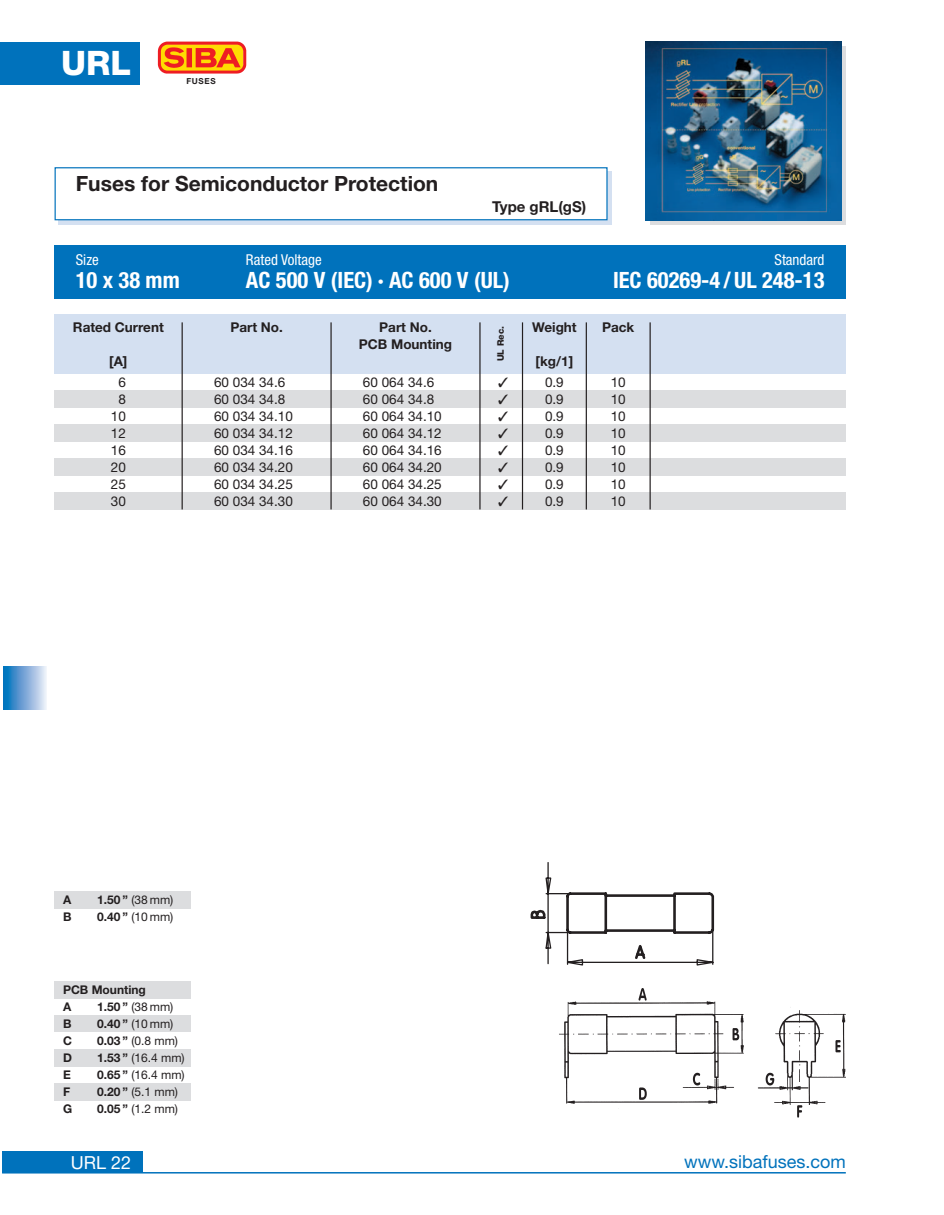
<style>
.page{position:relative;width:944px;height:1215px;background:#fff}
.page>*{position:absolute;margin:0;border:0;box-sizing:border-box;transform-origin:0 0}
.t1{font:800 33.75px "Helvetica Neue";color:#fff}
.t2{font:700 condensed 22.5px "Helvetica Neue";color:#fff}
.t3{font:700 21px "Helvetica Neue";color:#231f20}
.t4{font:18px "Helvetica Neue";color:#0072bc}
.t5{font:18px "Helvetica Neue";color:#fff}
.t6{font:condensed 15px "Helvetica Neue";color:#fff}
.t7{font:700 15px "Helvetica Neue";color:#231f20}
.t8{font:13.5px "Helvetica Neue";color:#231f20}
.t9{font:700 13.5px "Helvetica Neue";color:#231f20}
.t10{font:12px "Helvetica Neue";color:#231f20}
.t11{font:700 12px/17px "Helvetica Neue";color:#231f20}
.t12{font:800 9px "Helvetica Neue";color:#231f20}
.t13{font:700 8.25px "Helvetica Neue";letter-spacing:.085em;color:#231f20}
.s1{font-weight:700}
</style>
<div class="page">
<div style="left:0;top:42px;width:140px;height:42px;background:#0072bc"></div>
<div style="left:2px;top:1152px;width:140px;height:21px;background:#0072bc"></div>
<hr style="left:2px;top:1172px;width:843px;height:2px;background:#0072bc">
<img style="left:157px;top:41px;width:90px;height:33px">
<svg style="left:3px;top:667px;width:43px;height:42px;background:#73a8d7"></svg>
<svg style="left:650px;top:46px;width:195px;height:179px;background:#adc1d1"></svg>
<img style="left:646px;top:42px;width:195px;height:178px">
<div style="left:55px;top:314px;width:790px;height:59px;background:#d4e0f1"></div>
<div style="left:55px;top:390px;width:790px;height:17px;background:#dcdddf"></div>
<div style="left:55px;top:424px;width:790px;height:17px;background:#dcdddf"></div>
<div style="left:55px;top:458px;width:790px;height:17px;background:#dcdddf"></div>
<div style="left:55px;top:492px;width:790px;height:17px;background:#dcdddf"></div>
<div style="left:55px;top:246px;width:790px;height:53px;background:#0072bc"></div>
<hr style="left:181px;top:322px;width:2px;height:187px;background:#231f20">
<hr style="left:330px;top:322px;width:1px;height:187px;background:#231f20">
<hr style="left:479px;top:322px;width:1px;height:187px;background:#231f20">
<hr style="left:585px;top:322px;width:2px;height:187px;background:#231f20">
<hr style="left:649px;top:322px;width:1px;height:187px;background:#231f20">
<hr style="left:522px;top:322px;width:1px;height:187px;background:#231f20">
<svg style="left:59px;top:171px;width:553px;height:54px;background:#c4d7ed"></svg>
<div style="left:55px;top:168px;width:552px;height:52px;background:#fff"></div>
<div style="left:55px;top:167px;width:552px;height:53px;border:1px solid #0072bc"></div>
<svg style="left:530px;top:862px;width:185px;height:104px"></svg>
<div style="left:55px;top:892px;width:136px;height:17px;background:#dcdddf"></div>
<div style="left:55px;top:981px;width:136px;height:17px;background:#dcdddf"></div>
<div style="left:55px;top:1015px;width:136px;height:17px;background:#dcdddf"></div>
<div style="left:55px;top:1049px;width:136px;height:17px;background:#dcdddf"></div>
<div style="left:55px;top:1083px;width:136px;height:18px;background:#dcdddf"></div>
<img style="left:559px;top:988px;width:287px;height:130px">
<h1 class="t1" style="left:61px;top:51px;width:71px">URL</h1>
<p class="t13" style="left:186px;top:78px;width:31px">FUSES</p>
<h3 class="t3" style="left:76px;top:176px;width:364px">Fuses for Semiconductor Protection</h3>
<p class="t7" style="left:492px;top:201px;width:96px">Type gRL(gS)</p>
<p class="t6" style="left:76px;top:254px;width:25px">Size</p>
<p class="t6" style="left:246px;top:254px;width:77px">Rated Voltage</p>
<p class="t6" style="left:774px;top:254px;width:51px">Standard</p>
<h2 class="t2" style="left:76px;top:272px;width:105px">10 x 38 mm</h2>
<h2 class="t2" style="left:246px;top:272px;width:265px">AC 500 V (IEC) · AC 600 V (UL)</h2>
<h2 class="t2" style="left:613px;top:272px;width:213px">IEC 60269-4 / UL 248-13</h2>
<p class="t12" style="left:497px;top:361px;width:37px;rotate:-90deg">UL Rec.</p>
<p class="t9" style="left:73px;top:322px;width:92px">Rated Current</p>
<p class="t9" style="left:230px;top:322px;width:54px">Part No.</p>
<p class="t9" style="left:379px;top:322px;width:54px">Part No.</p>
<p class="t9" style="left:532px;top:322px;width:46px">Weight</p>
<p class="t9" style="left:602px;top:322px;width:34px">Pack</p>
<p class="t9" style="left:359px;top:339px;width:95px">PCB Mounting</p>
<p class="t9" style="left:109px;top:356px;width:20px">[A]</p>
<p class="t9" style="left:535px;top:356px;width:39px">[kg/1]</p>
<p class="t8" style="left:118px;top:378px;width:9px">6</p>
<p class="t8" style="left:214px;top:378px;width:73px">60 034 34.6</p>
<p class="t8" style="left:363px;top:378px;width:73px">60 064 34.6</p>
<p class="t8" style="left:545px;top:378px;width:20px">0.9</p>
<p class="t8" style="left:610px;top:378px;width:17px">10</p>
<p class="t8" style="left:118px;top:395px;width:9px">8</p>
<p class="t8" style="left:214px;top:395px;width:73px">60 034 34.8</p>
<p class="t8" style="left:363px;top:395px;width:73px">60 064 34.8</p>
<p class="t8" style="left:545px;top:395px;width:20px">0.9</p>
<p class="t8" style="left:610px;top:395px;width:17px">10</p>
<p class="t8" style="left:111px;top:412px;width:17px">10</p>
<p class="t8" style="left:214px;top:412px;width:80px">60 034 34.10</p>
<p class="t8" style="left:363px;top:412px;width:80px">60 064 34.10</p>
<p class="t8" style="left:545px;top:412px;width:20px">0.9</p>
<p class="t8" style="left:610px;top:412px;width:17px">10</p>
<p class="t8" style="left:111px;top:429px;width:17px">12</p>
<p class="t8" style="left:214px;top:429px;width:80px">60 034 34.12</p>
<p class="t8" style="left:363px;top:429px;width:80px">60 064 34.12</p>
<p class="t8" style="left:545px;top:429px;width:20px">0.9</p>
<p class="t8" style="left:610px;top:429px;width:17px">10</p>
<p class="t8" style="left:111px;top:446px;width:17px">16</p>
<p class="t8" style="left:214px;top:446px;width:80px">60 034 34.16</p>
<p class="t8" style="left:363px;top:446px;width:80px">60 064 34.16</p>
<p class="t8" style="left:545px;top:446px;width:20px">0.9</p>
<p class="t8" style="left:610px;top:446px;width:17px">10</p>
<p class="t8" style="left:111px;top:463px;width:17px">20</p>
<p class="t8" style="left:214px;top:463px;width:80px">60 034 34.20</p>
<p class="t8" style="left:363px;top:463px;width:80px">60 064 34.20</p>
<p class="t8" style="left:545px;top:463px;width:20px">0.9</p>
<p class="t8" style="left:610px;top:463px;width:17px">10</p>
<p class="t8" style="left:111px;top:480px;width:17px">25</p>
<p class="t8" style="left:214px;top:480px;width:80px">60 034 34.25</p>
<p class="t8" style="left:363px;top:480px;width:80px">60 064 34.25</p>
<p class="t8" style="left:545px;top:480px;width:20px">0.9</p>
<p class="t8" style="left:610px;top:480px;width:17px">10</p>
<p class="t8" style="left:111px;top:497px;width:17px">30</p>
<p class="t8" style="left:214px;top:497px;width:80px">60 034 34.30</p>
<p class="t8" style="left:363px;top:497px;width:80px">60 064 34.30</p>
<p class="t8" style="left:545px;top:497px;width:20px">0.9</p>
<p class="t8" style="left:610px;top:497px;width:17px">10</p>
<p class="t11" style="left:63px;top:893px;width:10px">A</p>
<p class="t10" style="left:97px;top:896px;width:78px"><span class="s1">1.50 ”</span> (38 mm)</p>
<p class="t11" style="left:63px;top:910px;width:10px">B</p>
<p class="t10" style="left:97px;top:913px;width:78px"><span class="s1">0.40 ”</span> (10 mm)</p>
<p class="t11" style="left:63px;top:983px;width:84px">PCB Mounting<br>A</p>
<p class="t10" style="left:97px;top:1003px;width:78px"><span class="s1">1.50 ”</span> (38 mm)</p>
<p class="t11" style="left:63px;top:1017px;width:10px">B</p>
<p class="t10" style="left:97px;top:1020px;width:78px"><span class="s1">0.40 ”</span> (10 mm)</p>
<p class="t11" style="left:63px;top:1034px;width:10px">C</p>
<p class="t10" style="left:97px;top:1037px;width:82px"><span class="s1">0.03 ”</span> (0.8 mm)</p>
<p class="t11" style="left:63px;top:1051px;width:10px">D</p>
<p class="t10" style="left:97px;top:1054px;width:89px"><span class="s1">1.53 ”</span> (16.4 mm)</p>
<p class="t11" style="left:63px;top:1068px;width:9px">E</p>
<p class="t10" style="left:97px;top:1071px;width:89px"><span class="s1">0.65 ”</span> (16.4 mm)</p>
<p class="t11" style="left:63px;top:1085px;width:9px">F</p>
<p class="t10" style="left:97px;top:1088px;width:82px"><span class="s1">0.20 ”</span> (5.1 mm)</p>
<p class="t11" style="left:63px;top:1102px;width:11px">G</p>
<p class="t10" style="left:97px;top:1105px;width:82px"><span class="s1">0.05 ”</span> (1.2 mm)</p>
<h3 class="t5" style="left:71px;top:1156px;width:62px">URL 22</h3>
<h3 class="t4" style="left:684px;top:1155px;width:163px">www.sibafuses.com</h3>
</div>
